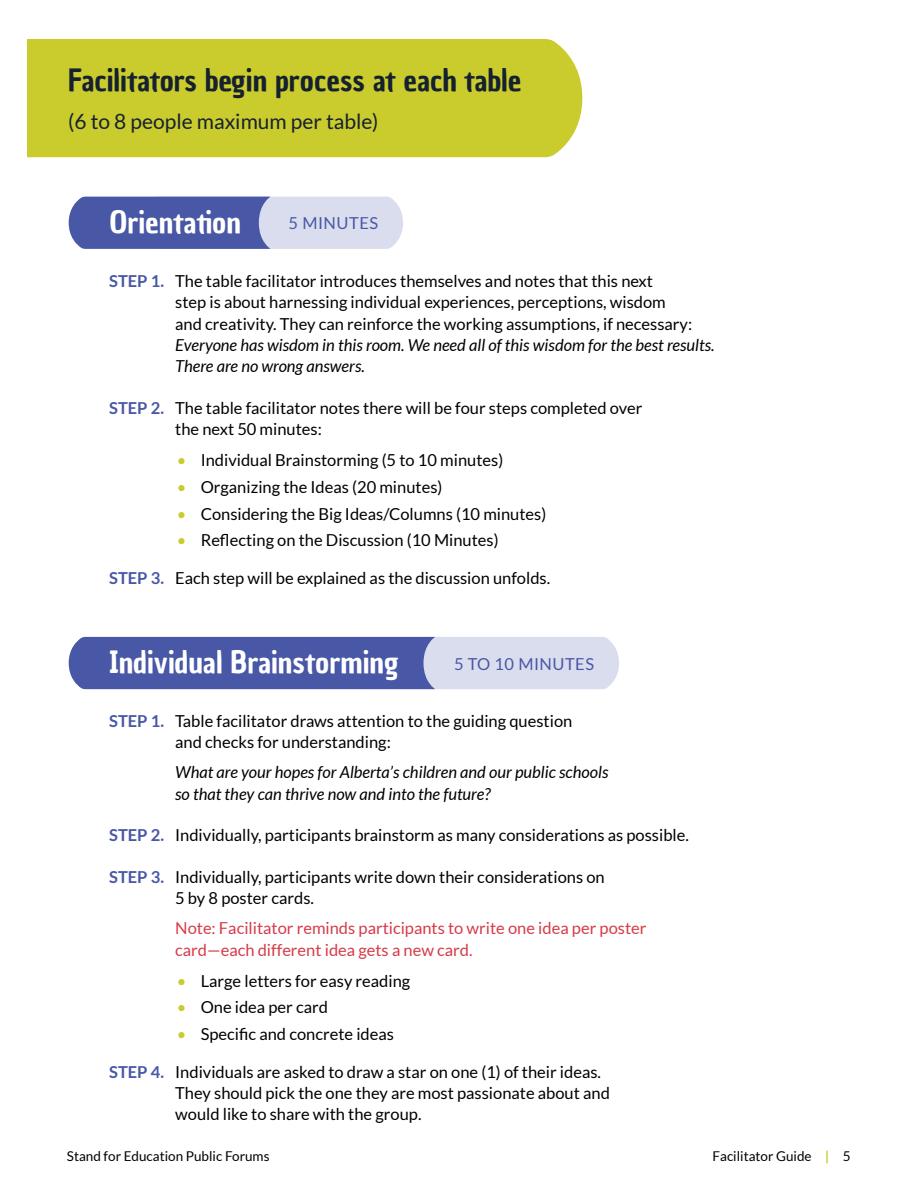
<style>
.page{position:relative;width:918px;height:1188px;background:#fff}
.page>*{position:absolute;margin:0;border:0;box-sizing:border-box;transform-origin:0 0}
.t1{font:30px "Chau Philomene One";color:#162130}
.t2{font:30px "Chau Philomene One";color:#fff}
.t3{font:21px "Lato";color:#162130}
.t4{font:16.5px/21.3px "Lato";color:#000}
.t5{font:italic 16.5px/21.3px "Lato";color:#000}
.t6{font:16.5px/21.3px "Lato";color:#d63a47}
.t7{font:16.5px "Lato";letter-spacing:.03em;color:#4857a6}
.t8{font:13.5px "Lato";color:#000}
.s1{font-weight:700;color:#4857a6}
.s2{color:#cacb2c}
.s3{font-weight:700;color:#cacb2c}
</style>
<div class="page">
<div style="left:27px;top:39px;width:555px;height:118px;background:#cacb2c"></div>
<svg style="left:69px;top:197px;width:334px;height:52px;background:#8891c5"></svg>
<svg style="left:69px;top:637px;width:550px;height:52px;background:#7c87bf"></svg>
<h1 class="t1" style="left:68px;top:60px;width:455px">Facilitators begin process at each table</h1>
<p class="t3" style="left:68px;top:109px;width:312px">(6 to 8 people maximum per table)</p>
<h1 class="t2" style="left:109px;top:202px;width:133px">Orientation</h1>
<p class="t7" style="left:289px;top:214px;width:91px">5 MINUTES</p>
<p class="t4" style="left:175px;top:270px;width:519px;text-indent:-66px"><span class="s1">STEP 1.</span> The table facilitator introduces themselves and notes that this next<br>step is about harnessing individual experiences, perceptions, wisdom and creativity. They can reinforce the working assumptions, if necessary:</p>
<p class="t5" style="left:175px;top:335px;width:541px">Everyone has wisdom in this room. We need all of this wisdom for the best results.<br>There are no wrong answers.</p>
<p class="t4" style="left:175px;top:397px;width:469px;text-indent:-66px"><span class="s1">STEP 2.</span> The table facilitator notes there will be four steps completed over the next 50 minutes:</p>
<p class="t4" style="left:177px;top:449px;width:328px"><span class="s2">•</span> Individual Brainstorming (5 to 10 minutes)</p>
<p class="t4" style="left:177px;top:476px;width:267px"><span class="s2">•</span> Organizing the Ideas (20 minutes)</p>
<p class="t4" style="left:177px;top:503px;width:371px"><span class="s2">•</span> Considering the Big Ideas/Columns (10 minutes)</p>
<p class="t4" style="left:177px;top:530px;width:323px"><span class="s2">•</span> Reflecting on the Discussion (10 Minutes)</p>
<p class="t4" style="left:109px;top:567px;width:443px"><span class="s1">STEP 3.</span> Each step will be explained as the discussion unfolds.</p>
<h1 class="t2" style="left:109px;top:642px;width:291px">Individual Brainstorming</h1>
<p class="t4" style="left:175px;top:710px;width:399px;text-indent:-66px"><span class="s1">STEP 1.</span> Table facilitator draws attention to the guiding question and checks for understanding:</p>
<p class="t5" style="left:175px;top:762px;width:435px">What are your hopes for Alberta’s children and our public schools so that they can thrive now and into the future?</p>
<p class="t4" style="left:109px;top:825px;width:581px"><span class="s1">STEP 2.</span> Individually, participants brainstorm as many considerations as possible.</p>
<p class="t4" style="left:175px;top:866px;width:431px;text-indent:-66px"><span class="s1">STEP 3.</span> Individually, participants write down their considerations on<br>5 by 8 poster cards.</p>
<p class="t6" style="left:175px;top:918px;width:473px">Note: Facilitator reminds participants to write one idea per poster card—each different idea gets a new card.</p>
<p class="t4" style="left:177px;top:970px;width:235px"><span class="s2">•</span> Large letters for easy reading</p>
<p class="t4" style="left:177px;top:997px;width:153px"><span class="s2">•</span> One idea per card</p>
<p class="t4" style="left:177px;top:1023px;width:219px"><span class="s2">•</span> Specific and concrete ideas</p>
<p class="t4" style="left:175px;top:1061px;width:436px;text-indent:-66px"><span class="s1">STEP 4.</span> Individuals are asked to draw a star on one (1) of their ideas.<br>They should pick the one they are most passionate about and would like to share with the group.</p>
<p class="t7" style="left:454px;top:655px;width:142px">5 TO 10 MINUTES</p>
<p class="t8" style="left:67px;top:1149px;width:204px">Stand for Education Public Forums</p>
<p class="t8" style="left:713px;top:1149px;width:139px">Facilitator Guide <span class="s3">|</span> 5</p>
</div>
